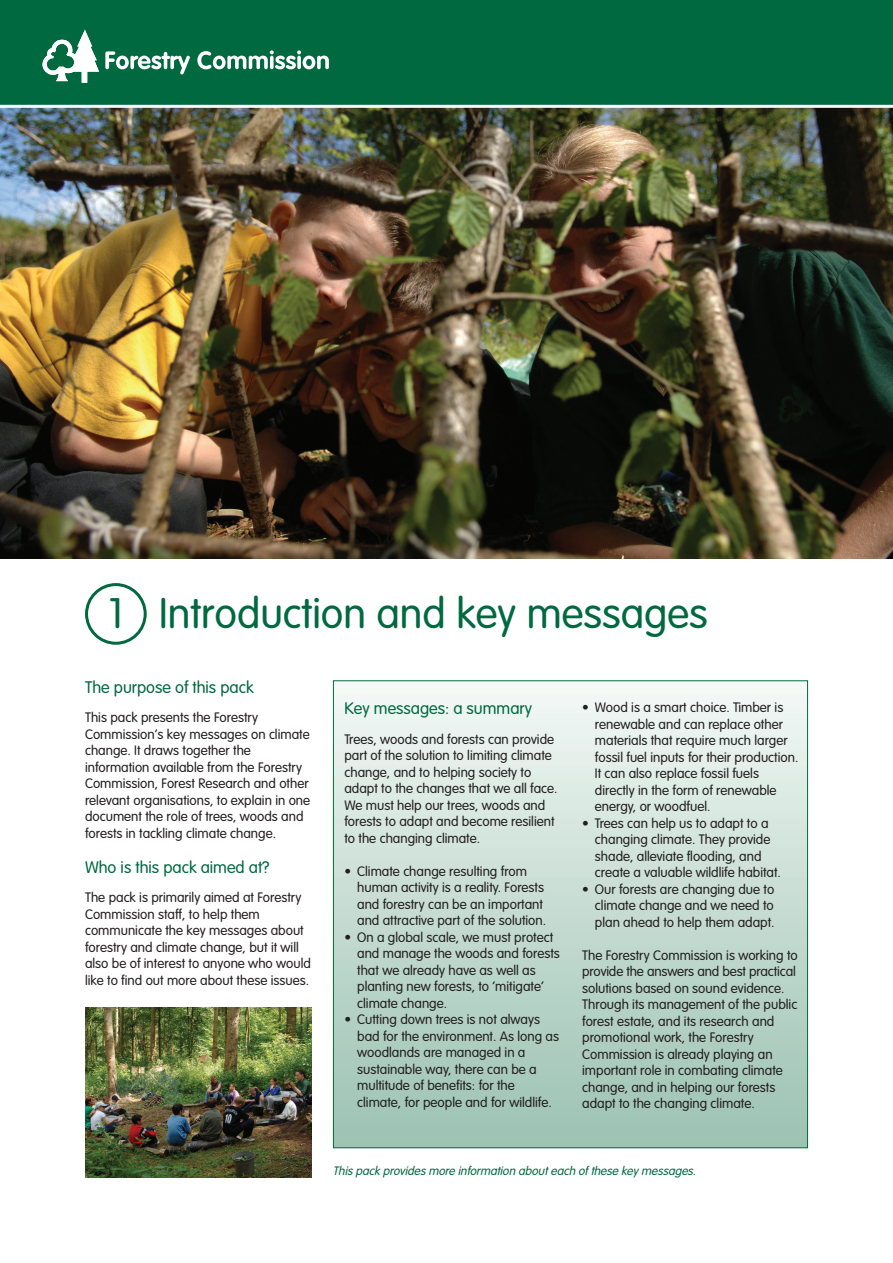
<style>
.page{position:relative;width:893px;height:1263px;background:#fff}
.page>*{position:absolute;margin:0;border:0;box-sizing:border-box;transform-origin:0 0}
.t1{font:300 42px "VAG Rounded";color:#00693f}
.t2{font:300 16.5px "VAG Rounded";color:#00693f}
.t3{font:300 13.5px/16.5px "VAG Rounded";color:#231f20}
.t4{font:italic 300 12px "VAG Rounded";color:#00693f}
</style>
<div class="page">
<img style="left:0;top:108px;width:893px;height:451px">
<svg style="left:85px;top:583px;width:62px;height:62px"></svg>
<div style="left:0;top:0;width:893px;height:106px;background:#00693f"></div>
<svg style="left:105px;top:51px;width:85px;height:23px"></svg>
<svg style="left:197px;top:50px;width:132px;height:19px"></svg>
<svg style="left:43px;top:30px;width:56px;height:53px"></svg>
<hr style="left:0;top:105px;width:893px;height:3px;background:#fff">
<div style="left:334px;top:681px;width:473px;height:466px;background:linear-gradient(to bottom,#f3f8f5,#9bc1b1)"></div>
<img style="left:85px;top:1008px;width:226px;height:170px">
<h1 class="t1" style="left:109px;top:596px;width:601px">1 Introduction and key messages</h1>
<p class="t2" style="left:85px;top:680px;width:170px">The purpose of this pack</p>
<p class="t3" style="left:85px;top:710px;width:227px">This pack presents the Forestry Commission’s key messages on climate change. It draws together the information available from the Forestry Commission, Forest Research and other relevant organisations, to explain in one document the role of trees, woods and forests in tackling climate change.</p>
<p class="t2" style="left:85px;top:860px;width:186px">Who is this pack aimed at?</p>
<p class="t3" style="left:85px;top:890px;width:227px">The pack is primarily aimed at Forestry Commission staff, to help them communicate the key messages about forestry and climate change, but it will also be of interest to anyone who would like to find out more about these issues.</p>
<p class="t2" style="left:344px;top:702px;width:189px">Key messages: a summary</p>
<p class="t3" style="left:344px;top:732px;width:215px">Trees, woods and forests can provide part of the solution to limiting climate change, and to helping society to adapt to the changes that we all face.<br>We must help our trees, woods and forests to adapt and become resilient to the changing climate.</p>
<p class="t3" style="left:357px;top:864px;width:190px;text-indent:-13px">• Climate change resulting from human activity is a reality. Forests and forestry can be an important and attractive part of the solution.</p>
<p class="t3" style="left:357px;top:930px;width:204px;text-indent:-13px">• On a global scale, we must protect and manage the woods and forests that we already have as well as planting new forests, to ‘mitigate’ climate change.</p>
<p class="t3" style="left:357px;top:1012px;width:203px;text-indent:-13px">• Cutting down trees is not always bad for the environment. As long as woodlands are managed in a sustainable way, there can be a multitude of benefits: for the climate, for people and for wildlife.</p>
<p class="t3" style="left:595px;top:700px;width:205px;text-indent:-13px">• Wood is a smart choice. Timber is renewable and can replace other materials that require much larger fossil fuel inputs for their production.<br>It can also replace fossil fuels directly in the form of renewable energy, or woodfuel.</p>
<p class="t3" style="left:595px;top:816px;width:188px;text-indent:-13px">• Trees can help us to adapt to a changing climate. They provide shade, alleviate flooding, and create a valuable wildlife habitat.</p>
<p class="t3" style="left:595px;top:882px;width:181px;text-align:justify;text-indent:-13px">• Our forests are changing due to climate change and we need to plan ahead to help them adapt.</p>
<p class="t3" style="left:582px;top:948px;width:217px">The Forestry Commission is working to provide the answers and best practical solutions based on sound evidence.<br>Through its management of the public forest estate, and its research and promotional work, the Forestry Commission is already playing an important role in combating climate change, and in helping our forests adapt to the changing climate.</p>
<p class="t4" style="left:333px;top:1166px;width:367px">This pack provides more information abouteach of these key messages.</p>
</div>
